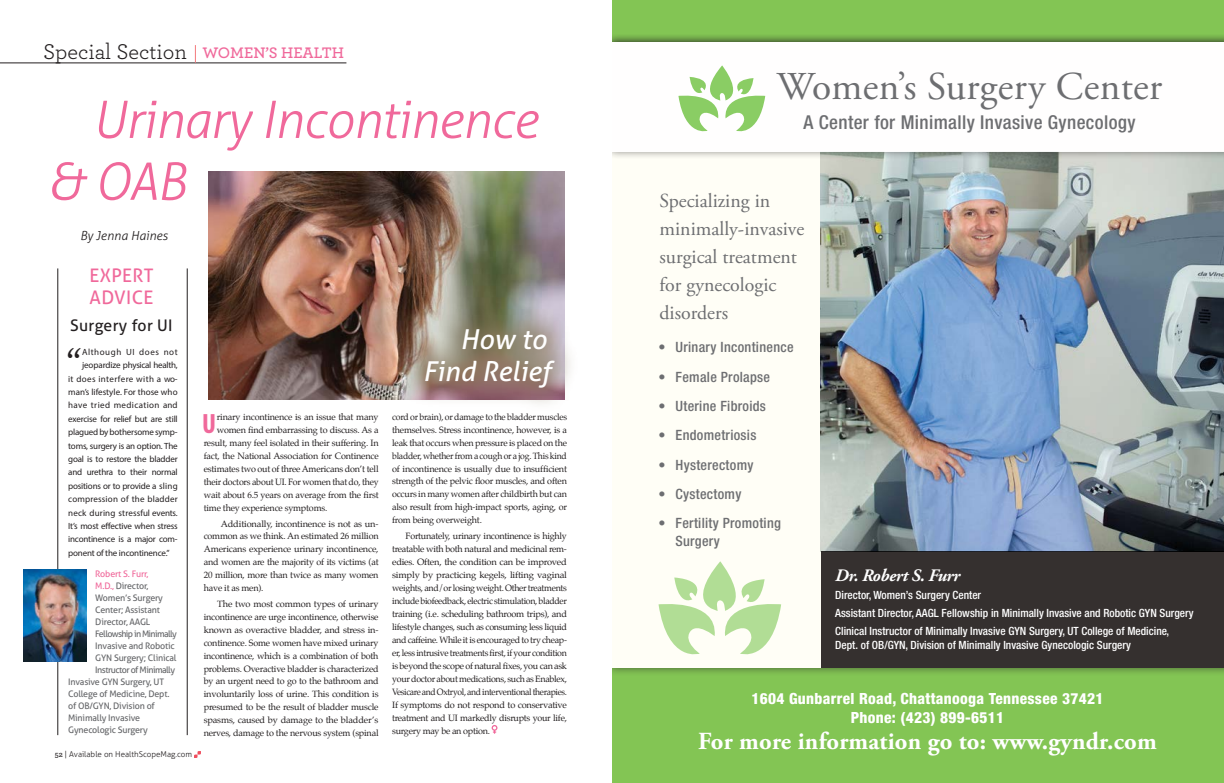
<style>
.page{position:relative;width:1224px;height:783px;background:#fff}
.page>*{position:absolute;margin:0;border:0;box-sizing:border-box;transform-origin:0 0}
.t1{font:italic 300 51.5px/61.8px "Aller";letter-spacing:-.02em;color:#f0699b}
.t2{font:39.4px "Adobe Garamond Pro";letter-spacing:.01em;color:#6d6e71}
.t3{font:39.2px "Archer Pro";color:#231f20}
.t4{font:700 condensed 28px "Myriad Pro";color:#f0699b}
.t5{font:italic 27.4px/32.5px "Aller";color:#fff;text-align:right}
.t6{font:700 24.5px "Adobe Garamond Pro";letter-spacing:.01em;color:#fff}
.t7{font:22.4px "Archer Pro";color:#231f20}
.t8{font:19.9px/27.8px "Adobe Garamond Pro";color:#6d6e71}
.t9{font:500 condensed 19.1px "Helvetica Neue";letter-spacing:.02em;color:#6d6e71}
.t10{font:18.7px/22.2px "Aller";letter-spacing:.02em;color:#f0699b}
.t11{font:italic 700 17.5px "Adobe Garamond Pro";letter-spacing:-.02em;color:#fff}
.t12{font:16px "Aller";letter-spacing:.02em;color:#231f20}
.t13{font:800 condensed 15.4px/19.1px "Helvetica Neue";letter-spacing:.02em;color:#fff;text-align:center}
.t14{font:500 condensed 14.2px/18px "Helvetica Neue";letter-spacing:.02em;color:#6d6e71}
.t15{font:italic 300 12.5px "Aller";color:#231f20}
.t16{font:500 condensed 11.3px/18px "Helvetica Neue";color:#fff}
.t17{font:9px/12.9px "Palatino";letter-spacing:-.02em;color:#231f20;text-align:justify}
.t18{font:9px "Myriad Pro";letter-spacing:-.02em;color:#231f20}
.t19{font:9px "Aller";letter-spacing:-.02em;color:#656669}
.t20{font:9px "Myriad Pro";letter-spacing:.02em;color:#231f20}
.t21{font:9px "Myriad Pro";letter-spacing:.04em;color:#231f20}
.t22{font:9px "Myriad Pro";color:#231f20}
.t23{font:9px "Aller";letter-spacing:-.07em;color:#656669}
.t24{font:9px "Aller";letter-spacing:-.06em;color:#656669}
.t25{font:9px "Myriad Pro";letter-spacing:.06em;color:#231f20}
.t26{font:9px "Aller";letter-spacing:-.02em;color:#f0699b}
.t27{font:300 8px "Aller";color:#231f20}
.s1{font-weight:600;font-size:16px;color:#f0699b}
.s2{color:#f0699b}
.s3{font-family:"Archer Pro";font-weight:600}
</style>
<div class="page">
<svg style="left:194px;top:751px;width:7px;height:7px"></svg>
<svg style="left:492px;top:725px;width:5px;height:9px"></svg>
<hr style="left:0;top:63px;width:346px;height:1px;background:#231f20">
<svg style="left:195px;top:45px;width:1px;height:18px"></svg>
<img style="left:208px;top:172px;width:357px;height:227px">
<hr style="left:187px;top:268px;width:1px;height:467px;background:#231f20">
<hr style="left:58px;top:268px;width:1px;height:467px;background:#231f20">
<img style="left:23px;top:570px;width:63px;height:91px">
<div style="left:401px;top:304px;width:178px;height:108px;background:#8a7b5f;opacity:.75"></div>
<div style="left:612px;top:0;width:612px;height:783px;background:#83c554"></div>
<div style="left:612px;top:42px;width:612px;height:626px;background:#fffef6"></div>
<img style="left:821px;top:160px;width:403px;height:391px">
<div style="left:821px;top:551px;width:403px;height:117px;background:#35302f"></div>
<div style="left:612px;top:34px;width:612px;height:126px;background:#231f20;opacity:.58"></div>
<div style="left:612px;top:42px;width:612px;height:109px;background:#fff"></div>
<svg style="left:678px;top:65px;width:87px;height:67px"></svg>
<svg style="left:659px;top:561px;width:122px;height:94px"></svg>
<h3 class="t7" style="left:43px;top:36px;width:301px">Special Section <span class="s1">WOMEN’S HEALTH</span></h3>
<h1 class="t1" style="left:47px;top:89px;width:492px;text-indent:45px">Urinary Incontinence &amp; OAB</h1>
<h3 class="t15" style="left:80px;top:228px;width:89px">By Jenna Haines</h3>
<h3 class="t10" style="left:90px;top:264px;width:46px">Expert<br>Advice</h3>
<h3 class="t12" style="left:70px;top:315px;width:104px">Surgery for UI</h3>
<h3 class="t3" style="left:67px;top:335px;width:16px">“</h3>
<p class="t25" style="left:82px;top:346px;width:97px">Although UI does not</p>
<p class="t18" style="left:82px;top:360px;width:97px">jeopardize physical health,</p>
<p class="t21" style="left:68px;top:373px;width:111px">it does interfere with a wo-</p>
<p class="t22" style="left:68px;top:386px;width:111px">man’s lifestyle. For those who</p>
<p class="t21" style="left:68px;top:400px;width:111px">have tried medication and</p>
<p class="t18" style="left:68px;top:413px;width:111px">exercise for relief but are still</p>
<p class="t18" style="left:68px;top:427px;width:111px">plagued by bothersome symp-</p>
<p class="t18" style="left:68px;top:440px;width:111px">toms, surgery is an option. The</p>
<p class="t18" style="left:68px;top:453px;width:111px">goal is to restore the bladder</p>
<p class="t18" style="left:68px;top:467px;width:111px">and urethra to their normal</p>
<p class="t18" style="left:68px;top:480px;width:111px">positions or to provide a sling</p>
<p class="t20" style="left:68px;top:494px;width:111px">compression of the bladder</p>
<p class="t20" style="left:68px;top:507px;width:111px">neck during stressful events.</p>
<p class="t18" style="left:68px;top:520px;width:111px">It’s most effective when stress</p>
<p class="t18" style="left:68px;top:534px;width:111px">incontinence is a major com-</p>
<p class="t18" style="left:68px;top:547px;width:103px">ponent of the incontinence.”</p>
<p class="t26" style="left:95px;top:568px;width:55px">Robert S. Furr,</p>
<p class="t19" style="left:95px;top:580px;width:55px"><span class="s2">M.D.,</span> Director,</p>
<p class="t19" style="left:95px;top:592px;width:69px">Women’s Surgery</p>
<p class="t19" style="left:95px;top:604px;width:66px">Center; Assistant</p>
<p class="t19" style="left:95px;top:616px;width:57px">Director, AAGL</p>
<p class="t23" style="left:95px;top:628px;width:83px">Fellowship in Minimally</p>
<p class="t19" style="left:95px;top:640px;width:81px">Invasive and Robotic</p>
<p class="t19" style="left:95px;top:652px;width:83px">GYN Surgery; Clinical</p>
<p class="t24" style="left:95px;top:664px;width:81px">Instructor of Minimally</p>
<p class="t19" style="left:68px;top:676px;width:97px">Invasive GYN Surgery, UT</p>
<p class="t19" style="left:68px;top:688px;width:103px">College of Medicine, Dept.</p>
<p class="t19" style="left:68px;top:700px;width:88px">of OB/GYN, Division of</p>
<p class="t19" style="left:68px;top:712px;width:73px">Minimally Invasive</p>
<p class="t19" style="left:68px;top:724px;width:81px">Gynecologic Surgery</p>
<p class="t27" style="left:55px;top:749px;width:139px"><span class="s3">52</span> | Available on HealthScopeMag.com</p>
<h3 class="t4" style="left:202px;top:406px;width:15px">U</h3>
<p class="t17" style="left:217px;top:411px;width:163px">rinary incontinence is an issue that many</p>
<p class="t17" style="left:217px;top:424px;width:163px">women find embarrassing to discuss. As a</p>
<p class="t17" style="left:204px;top:437px;width:176px">result, many feel isolated in their suffering. In</p>
<p class="t17" style="left:204px;top:449px;width:176px">fact, the National Association for Continence</p>
<p class="t17" style="left:204px;top:462px;width:176px">estimates two out of three Americans don’t tell</p>
<p class="t17" style="left:204px;top:475px;width:176px">their doctors about UI. For women that do, they</p>
<p class="t17" style="left:204px;top:488px;width:176px">wait about 6.5 years on average from the first</p>
<p class="t17" style="left:204px;top:501px;width:125px">time they experience symptoms.</p>
<p class="t17" style="left:204px;top:517px;width:176px;text-indent:17px">Additionally, incontinence is not as un&shy;common as we think. An estimated 26 million Americans experience urinary incontinence, and women are the majority of its victims (at 20 million, more than twice as many women have it as men).</p>
<p class="t17" style="left:204px;top:597px;width:176px;text-indent:14px">The two most common types of urinary incontinence are urge incontinence, otherwise known as overactive bladder, and stress in&shy;continence. Some women have mixed urinary incontinence, which is a combination of both problems. Overactive bladder is characterized by an urgent need to go to the bathroom and involuntarily loss of urine. This condition is presumed to be the result of bladder muscle spasms, caused by damage to the bladder’s nerves, damage to the nervous system (spinal</p>
<h3 class="t5" style="left:423px;top:323px;width:130px">How to<br>Find Relief</h3>
<p class="t17" style="left:392px;top:411px;width:176px">cord or brain), or damage to the bladder muscles themselves. Stress incontinence, however, is a leak that occurs when pressure is placed on the bladder, whether from a cough or a jog. This kind of incontinence is usually due to insufficient strength of the pelvic floor muscles, and often occurs in many women after childbirth but can also result from high-impact sports, aging, or from being overweight.</p>
<p class="t17" style="left:392px;top:529px;width:176px;text-indent:14px">Fortunately, urinary incontinence is highly treatable with both natural and medicinal rem&shy;edies. Often, the condition can be improved simply by practicing kegels, lifting vaginal weights, and/or losing weight. Other treatments include biofeedback, electric stimulation, bladder training (i.e. scheduling bathroom trips), and lifestyle changes, such as consuming less liquid and caffeine. While it is encouraged to try cheap&shy;er, less intrusive treatments first, if your condition is beyond the scope of natural fixes, you can ask your doctor about medications, such as Enablex, Vesicare and Oxtryol, and interventional therapies.<br>If symptoms do not respond to conservative treatment and UI markedly disrupts your life, surgery may be an option.</p>
<h2 class="t2" style="left:777px;top:63px;width:387px">Women’s Surgery Center</h2>
<h3 class="t9" style="left:804px;top:111px;width:334px">A Center for Minimally Invasive Gynecology</h3>
<h3 class="t8" style="left:660px;top:188px;width:146px">Specializing in minimally-invasive surgical treatment for gynecologic disorders</h3>
<h3 class="t14" style="left:659px;top:338px;width:137px">• Urinary Incontinence</h3>
<h3 class="t14" style="left:659px;top:368px;width:113px">• Female Prolapse</h3>
<h3 class="t14" style="left:659px;top:397px;width:109px">• Uterine Fibroids</h3>
<h3 class="t14" style="left:659px;top:426px;width:99px">• Endometriosis</h3>
<h3 class="t14" style="left:659px;top:456px;width:96px">• Hysterectomy</h3>
<h3 class="t14" style="left:659px;top:485px;width:84px">• Cystectomy</h3>
<h3 class="t14" style="left:676px;top:514px;width:107px;text-indent:-17px">• Fertility Promoting<br>Surgery</h3>
<h3 class="t11" style="left:835px;top:566px;width:126px">Dr. Robert S. Furr</h3>
<p class="t16" style="left:835px;top:586px;width:360px">Director, Women’s Surgery Center<br>Assistant Director, AAGL Fellowship in Minimally Invasive and Robotic GYN Surgery<br>Clinical Instructor of Minimally Invasive GYN Surgery, UT College of Medicine,</p>
<p class="t16" style="left:835px;top:636px;width:297px">Dept. of OB/GYN, Division of Minimally Invasive Gynecologic Surgery</p>
<h3 class="t13" style="left:751px;top:689px;width:354px">1604 Gunbarrel Road, Chattanooga Tennessee 37421<br>Phone: (423) 899-6511</h3>
<h3 class="t6" style="left:698px;top:727px;width:460px">For more information go to: www.gyndr.com</h3>
</div>
